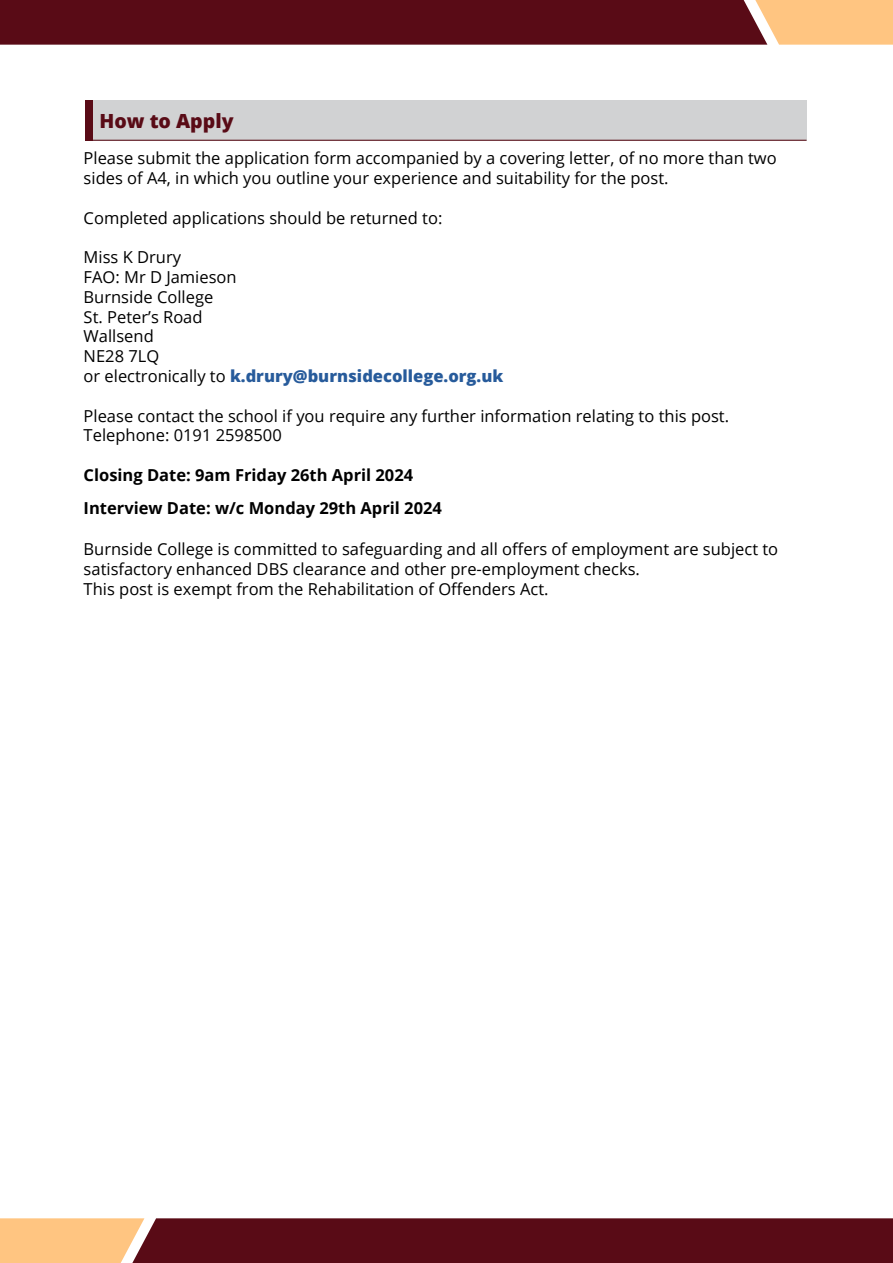
<style>
.page{position:relative;width:893px;height:1263px;background:#fff}
.page>*{position:absolute;margin:0;border:0;box-sizing:border-box;transform-origin:0 0}
.t1{font:800 19.5px "Open Sans";color:#590b16}
.t2{font:16.5px/19.8px "Open Sans";color:#000}
.t3{font:700 16.5px/33px "Open Sans";color:#000}
.s1{font-weight:800;color:#275b9b}
</style>
<div class="page">
<svg style="left:0;top:0;width:893px;height:45px;background:#732a29"></svg>
<svg style="left:0;top:1218px;width:893px;height:45px;background:#742b2a"></svg>
<div style="left:85px;top:100px;width:721px;height:41px;background:#d1d2d3"></div>
<div style="left:85px;top:100px;width:7px;height:41px;background:#590b16"></div>
<hr style="left:85px;top:140px;width:721px;height:1px;background:#590b16">
<p class="t1" style="left:99px;top:106px;width:136px">How to Apply</p>
<p class="t2" style="left:84px;top:148px;width:695px">Please submit the application form accompanied by a covering letter, of no more than two sides of A4, in which you outline your experience and suitability for the post.</p>
<p class="t2" style="left:84px;top:207px;width:360px">Completed applications should be returned to:</p>
<p class="t2" style="left:84px;top:247px;width:421px">Miss K Drury<br>FAO: Mr D Jamieson<br>Burnside College<br>St. Peter’s Road<br>Wallsend<br>NE28 7LQ<br>or electronically to <span class="s1">k.drury@burnsidecollege.org.uk</span></p>
<p class="t2" style="left:84px;top:405px;width:647px">Please contact the school if you require any further information relating to this post.<br>Telephone: 0191 2598500</p>
<p class="t3" style="left:84px;top:458px;width:360px">Closing Date: 9am Friday 26th April 2024<br>Interview Date: w/c Monday 29th April 2024</p>
<p class="t2" style="left:84px;top:539px;width:696px">Burnside College is committed to safeguarding and all offers of employment are subject to satisfactory enhanced DBS clearance and other pre-employment checks.<br>This post is exempt from the Rehabilitation of Offenders Act.</p>
</div>
